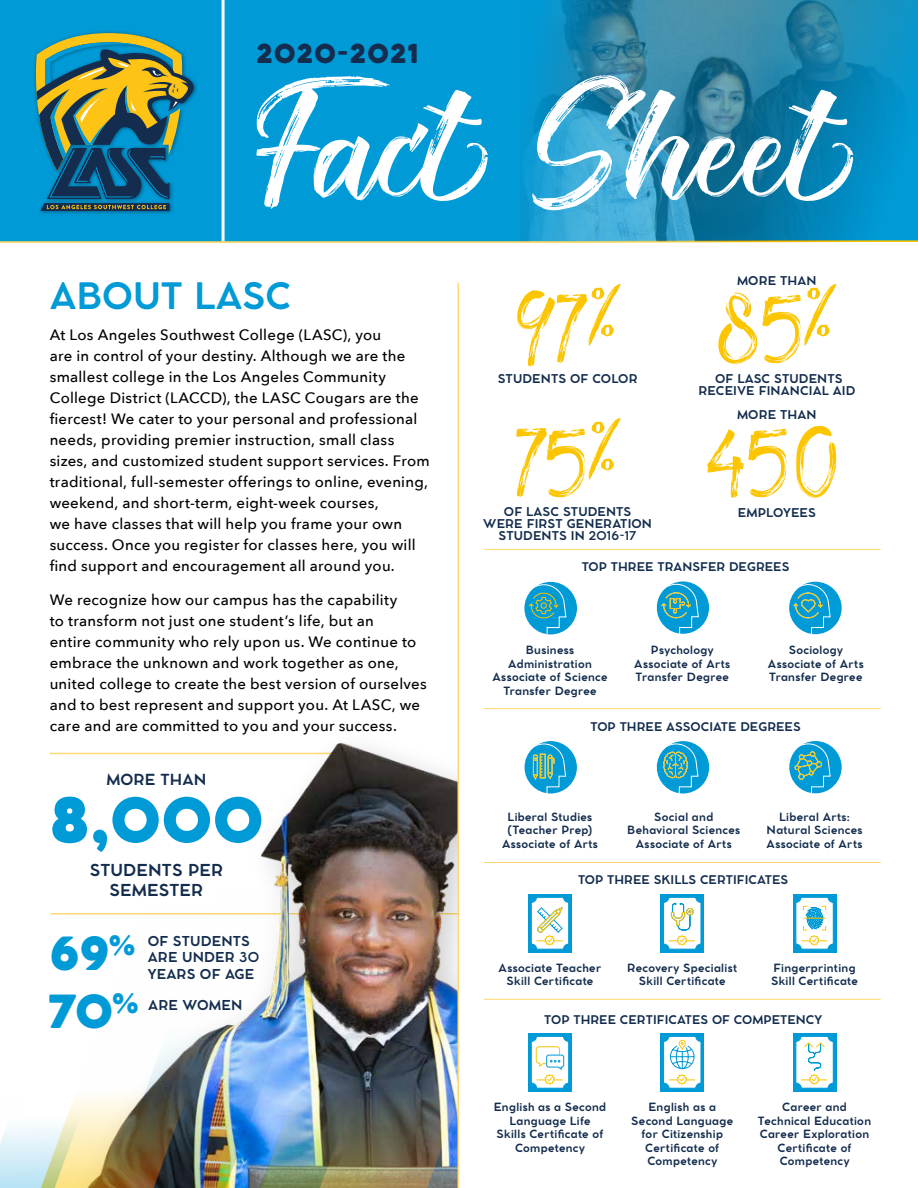
<style>
.page{position:relative;width:918px;height:1188px;background:#fff}
.page>*{position:absolute;margin:0;border:0;box-sizing:border-box;transform-origin:0 0}
.t1{font:162px "The Redlight";color:#fff}
.t2{font:120px "The Redlight";letter-spacing:-.03em;color:#fbc500}
.t3{font:800 60.3px "Cocomat Pro";color:#009ad7}
.t4{font:800 45.15px "Cocomat Pro";color:#009ad7}
.t5{font:700 36px "Cocomat Pro";color:#009ad7}
.t6{font:800 26.25px "Cocomat Pro";color:#009ad7}
.t7{font:800 25.8px "Cocomat Pro";letter-spacing:.05em;color:#142d4e}
.t8{font:700 16.35px/20px "Cocomat Pro";letter-spacing:.01em;color:#142d4e;text-align:center}
.t9{font:700 15.15px "Cocomat Pro";letter-spacing:.01em;color:#142d4e}
.t10{font:500 15px/21px "Avenir Next";letter-spacing:.015em;color:#000}
.t11{font:700 13.5px/16.5px "Cocomat Pro";letter-spacing:.01em;color:#142d4e}
.t12{font:700 12px/12px "Cocomat Pro";letter-spacing:.01em;color:#142d4e;text-align:center}
.t13{font:700 11.85px "Cocomat Pro";letter-spacing:.005em;color:#142d4e}
.t14{font:700 11.25px/13.5px "Cocomat Pro";letter-spacing:.03em;color:#142d4e;text-align:center}
</style>
<div class="page">
<hr style="left:50px;top:753px;width:291px;height:1px;background:#ffd86d">
<img style="left:64px;top:736px;width:394px;height:200px">
<img style="left:334px;top:936px;width:185px;height:252px">
<img style="left:64px;top:891px;width:270px;height:182px">
<img style="left:50px;top:909px;width:205px;height:279px">
<img style="left:216px;top:1073px;width:146px;height:115px">
<svg style="left:0;top:1079px;width:94px;height:109px"></svg>
<hr style="left:458px;top:283px;width:1px;height:905px;background:#ffd86d">
<hr style="left:484px;top:708px;width:397px;height:1px;background:#ffd86d">
<hr style="left:484px;top:549px;width:397px;height:1px;background:#ffd86d">
<hr style="left:484px;top:862px;width:397px;height:1px;background:#ffd86d">
<hr style="left:484px;top:999px;width:397px;height:1px;background:#ffd86d">
<svg style="left:0;top:0;width:918px;height:243px;background:#118fc0"></svg>
<div style="left:33px;top:30px;width:165px;height:186px;background:#000;opacity:.4"></div>
<svg style="left:34px;top:33px;width:162px;height:178px;background:#4a7e72"></svg>
<hr style="left:222px;top:0;width:3px;height:241px;background:#fff">
<svg style="left:379px;top:0;width:250px;height:241px;background:#0f99cf"></svg>
<div style="left:657px;top:741px;width:52px;height:52px;background:#009ad7;border-radius:50%"></div>
<svg style="left:656px;top:743px;width:43px;height:51px"></svg>
<div style="left:525px;top:741px;width:52px;height:52px;background:#009ad7;border-radius:50%"></div>
<svg style="left:524px;top:743px;width:43px;height:51px"></svg>
<div style="left:789px;top:741px;width:53px;height:52px;background:#009ad7;border-radius:50%"></div>
<svg style="left:789px;top:743px;width:42px;height:51px"></svg>
<div style="left:789px;top:582px;width:53px;height:52px;background:#009ad7;border-radius:50%"></div>
<svg style="left:789px;top:585px;width:42px;height:50px"></svg>
<div style="left:657px;top:581px;width:52px;height:53px;background:#009ad7;border-radius:50%"></div>
<svg style="left:656px;top:584px;width:43px;height:50px"></svg>
<div style="left:524px;top:582px;width:53px;height:52px;background:#009ad7;border-radius:50%"></div>
<svg style="left:524px;top:585px;width:43px;height:50px"></svg>
<div style="left:793px;top:894px;width:43px;height:58px;background:#009ad7"></div>
<svg style="left:795px;top:897px;width:39px;height:53px"></svg>
<div style="left:528px;top:894px;width:44px;height:58px;background:#009ad7"></div>
<svg style="left:531px;top:897px;width:38px;height:53px;background:#d2e8e3"></svg>
<div style="left:660px;top:894px;width:44px;height:58px;background:#009ad7"></div>
<svg style="left:664px;top:897px;width:37px;height:53px;background:#d9ebe6"></svg>
<div style="left:528px;top:1033px;width:44px;height:58px;background:#009ad7"></div>
<svg style="left:531px;top:1036px;width:38px;height:53px;background:#d6ebea"></svg>
<div style="left:660px;top:1033px;width:44px;height:58px;background:#009ad7"></div>
<svg style="left:664px;top:1036px;width:37px;height:53px;background:#cee9ec"></svg>
<div style="left:793px;top:1033px;width:43px;height:58px;background:#009ad7"></div>
<svg style="left:795px;top:1036px;width:39px;height:53px;background:#d0eaed"></svg>
<h3 class="t7" style="left:257px;top:36px;width:163px">2020-2021</h3>
<h1 class="t1" style="left:257px;top:42px;width:579px">Fact Sheet</h1>
<p class="t12" style="left:737px;top:274px;width:81px">MORE THAN</p>
<h3 class="t5" style="left:50px;top:272px;width:243px">ABOUT LASC</h3>
<h2 class="t2" style="left:516px;top:242px;width:105px">97<sup>%</sup></h2>
<p class="t12" style="left:498px;top:373px;width:141px">STUDENTS OF COLOR</p>
<h2 class="t2" style="left:517px;top:376px;width:105px">75<sup>%</sup></h2>
<p class="t12" style="left:483px;top:505px;width:170px">OF LASC STUDENTS<br>WERE FIRST GENERATION<br>STUDENTS IN 2016-17</p>
<h2 class="t2" style="left:719px;top:242px;width:118px">85<sup>%</sup></h2>
<p class="t12" style="left:698px;top:373px;width:159px">OF LASC STUDENTS<br>RECEIVE FINANCIAL AID</p>
<p class="t10" style="left:50px;top:324px;width:382px">At Los Angeles Southwest College (LASC), you<br>are in control of your destiny. Although we are the smallest college in the Los Angeles Community College District (LACCD), the LASC Cougars are the fiercest! We cater to your personal and professional needs, providing premier instruction, small class sizes, and customized student support services. From traditional, full-semester offerings to online, evening, weekend, and short-term, eight-week courses,<br>we have classes that will help you frame your own success. Once you register for classes here, you will find support and encouragement all around you.</p>
<p class="t10" style="left:50px;top:589px;width:379px">We recognize how our campus has the capability<br>to transform not just one student’s life, but an<br>entire community who rely upon us. We continue to embrace the unknown and work together as one, united college to create the best version of ourselves and to best represent and support you. At LASC, we care and are committed to you and your success.</p>
<p class="t12" style="left:737px;top:408px;width:81px">MORE THAN</p>
<h2 class="t2" style="left:708px;top:376px;width:139px">450</h2>
<p class="t12" style="left:738px;top:507px;width:80px">EMPLOYEES</p>
<p class="t13" style="left:582px;top:559px;width:209px">TOP THREE TRANSFER DEGREES</p>
<p class="t14" style="left:493px;top:643px;width:117px">Business<br>Administration<br>Associate of Science<br>Transfer Degree</p>
<p class="t14" style="left:634px;top:643px;width:97px">Psychology<br>Associate of Arts<br>Transfer Degree</p>
<p class="t14" style="left:768px;top:643px;width:97px">Sociology<br>Associate of Arts<br>Transfer Degree</p>
<p class="t13" style="left:591px;top:718px;width:212px">TOP THREE ASSOCIATE DEGREES</p>
<p class="t9" style="left:106px;top:769px;width:102px">MORE THAN</p>
<h3 class="t3" style="left:50px;top:779px;width:215px">8,000</h3>
<p class="t8" style="left:90px;top:860px;width:135px">STUDENTS PER<br>SEMESTER</p>
<h3 class="t6" style="left:109px;top:927px;width:27px">%</h3>
<h3 class="t4" style="left:49px;top:922px;width:61px">69</h3>
<h3 class="t4" style="left:48px;top:981px;width:92px">70<sup>%</sup></h3>
<p class="t11" style="left:148px;top:932px;width:113px">OF STUDENTS<br>ARE UNDER 30</p>
<p class="t11" style="left:148px;top:965px;width:108px">YEARS OF AGE</p>
<p class="t11" style="left:148px;top:997px;width:96px">ARE WOMEN</p>
<p class="t14" style="left:502px;top:810px;width:97px">Liberal Studies (Teacher Prep)<br>Associate of Arts</p>
<p class="t14" style="left:627px;top:810px;width:114px">Social and<br>Behavioral Sciences<br>Associate of Arts</p>
<p class="t14" style="left:767px;top:810px;width:97px">Liberal Arts:<br>Natural Sciences<br>Associate of Arts</p>
<p class="t13" style="left:578px;top:872px;width:212px">TOP THREE SKILLS CERTIFICATES</p>
<p class="t14" style="left:499px;top:961px;width:104px">Associate Teacher<br>Skill Certificate</p>
<p class="t14" style="left:627px;top:961px;width:111px">Recovery Specialist<br>Skill Certificate</p>
<p class="t14" style="left:771px;top:961px;width:88px;text-align:left">Fingerprinting<br>Skill Certificate</p>
<p class="t13" style="left:544px;top:1012px;width:279px">TOP THREE CERTIFICATES OF COMPETENCY</p>
<p class="t14" style="left:494px;top:1101px;width:114px">English as a Second<br>Language Life<br>Skills Certificate of<br>Competency</p>
<p class="t14" style="left:631px;top:1101px;width:103px">English as a<br>Second Language for Citizenship<br>Certificate of<br>Competency</p>
<p class="t14" style="left:758px;top:1101px;width:115px">Career and<br>Technical Education<br>Career Exploration<br>Certificate of<br>Competency</p>
</div>
